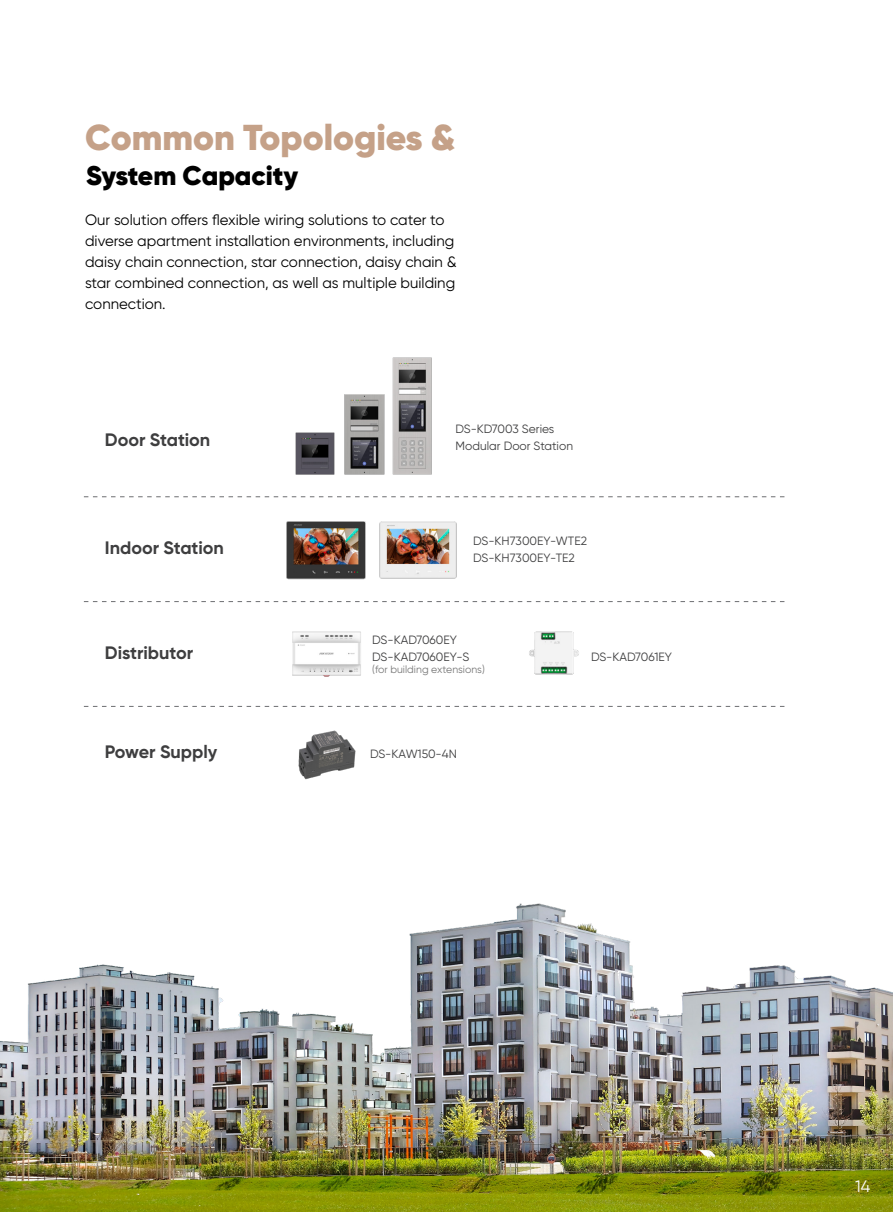
<style>
.page{position:relative;width:893px;height:1212px;background:#fff}
.page>*{position:absolute;margin:0;border:0;box-sizing:border-box;transform-origin:0 0}
.t1{font:900 36px "Gilroy";color:#c5a188}
.t2{font:900 27px "Gilroy";letter-spacing:-.005em;color:#000}
.t3{font:700 18px "Gilroy";color:#3e3e3f}
.t4{font:16.5px "Gilroy";color:#fff}
.t5{font:15px/21px "Gilroy";color:#000}
.t6{font:12px "Gilroy";color:#3e3e3f}
.t7{font:10.5px "Gilroy";color:#777}
</style>
<div class="page">
<svg style="left:84px;top:496px;width:700px;height:1px"></svg>
<svg style="left:84px;top:601px;width:700px;height:1px"></svg>
<svg style="left:84px;top:706px;width:700px;height:1px"></svg>
<img style="left:286px;top:521px;width:80px;height:59px">
<img style="left:529px;top:631px;width:50px;height:44px">
<img style="left:292px;top:631px;width:69px;height:46px">
<img style="left:344px;top:394px;width:41px;height:81px">
<img style="left:379px;top:521px;width:78px;height:58px">
<img style="left:298px;top:730px;width:58px;height:50px">
<img style="left:0;top:903px;width:893px;height:309px">
<img style="left:392px;top:357px;width:40px;height:118px">
<img style="left:295px;top:432px;width:40px;height:43px">
<h1 class="t1" style="left:85px;top:115px;width:372px">Common Topologies &amp;</h1>
<h2 class="t2" style="left:86px;top:158px;width:214px">System Capacity</h2>
<p class="t5" style="left:85px;top:209px;width:373px">Our solution offers flexible wiring solutions to cater to diverse apartment installation environments, including daisy chain connection, star connection, daisy chain &amp; star combined connection, as well as multiple building connection.</p>
<p class="t6" style="left:456px;top:422px;width:100px">DS-KD7003 Series</p>
<p class="t3" style="left:105px;top:429px;width:107px">Door Station</p>
<p class="t6" style="left:456px;top:438px;width:119px">Modular Door Station</p>
<p class="t3" style="left:105px;top:537px;width:121px">Indoor Station</p>
<p class="t3" style="left:105px;top:641px;width:90px">Distributor</p>
<p class="t3" style="left:105px;top:741px;width:114px">Power Supply</p>
<p class="t6" style="left:473px;top:533px;width:115px">DS-KH7300EY-WTE2</p>
<p class="t6" style="left:473px;top:551px;width:103px">DS-KH7300EY-TE2</p>
<p class="t6" style="left:372px;top:632px;width:86px">DS-KAD7060EY</p>
<p class="t6" style="left:372px;top:649px;width:99px">DS-KAD7060EY-S</p>
<p class="t7" style="left:372px;top:663px;width:114px">(for building extensions)</p>
<p class="t6" style="left:591px;top:649px;width:82px">DS-KAD7061EY</p>
<p class="t6" style="left:370px;top:747px;width:88px">DS-KAW150-4N</p>
<p class="t4" style="left:855px;top:1176px;width:17px">14</p>
</div>
